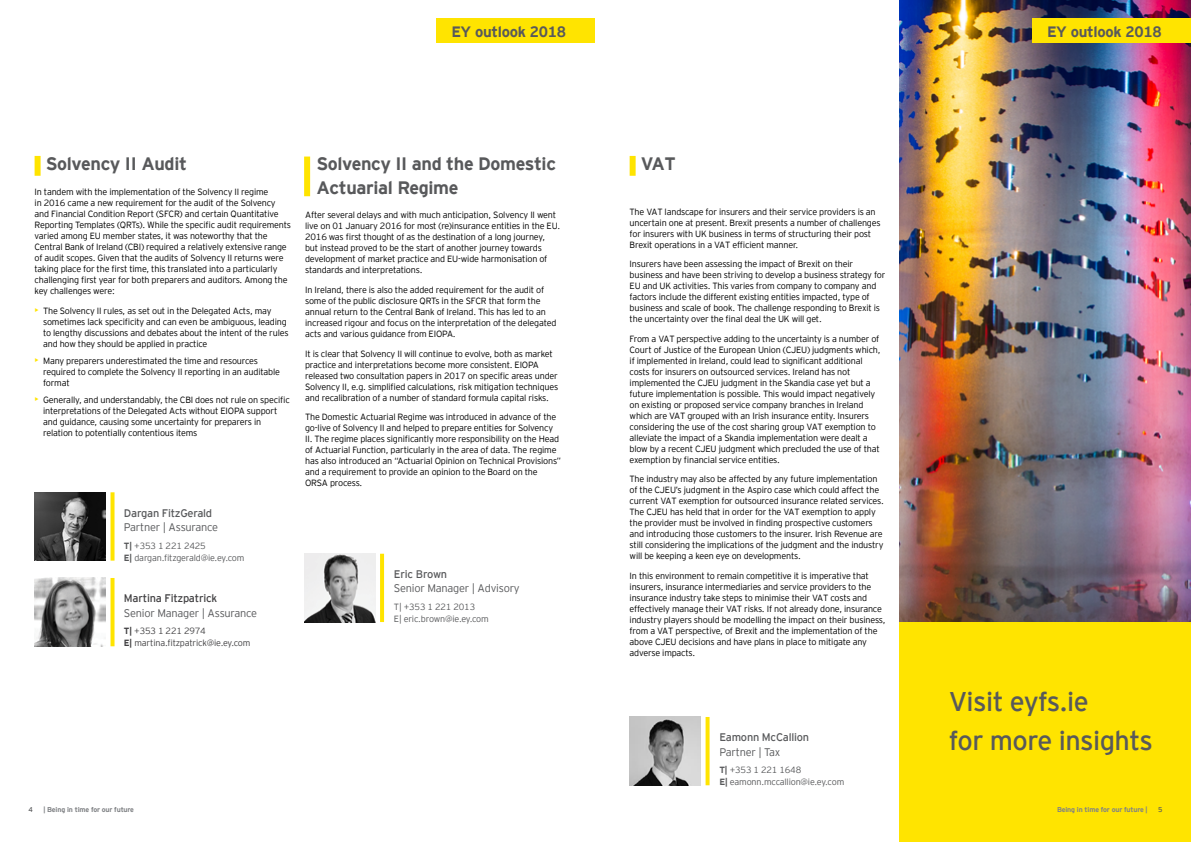
<style>
.page{position:relative;width:1191px;height:842px;background:#fff}
.page>*{position:absolute;margin:0;border:0;box-sizing:border-box;transform-origin:0 0}
.Heading2{font:27px "EY Interstate";letter-spacing:-.02em;color:#58595b}
.Heading2-2{font:700 18px/23.4px "EY Interstate";letter-spacing:-.02em;color:#58595b}
.t1{font:700 15px "EY Interstate";letter-spacing:-.02em;color:#58595b}
.Contact_Name{font:300 11px/14.3px "EY Interstate";letter-spacing:-.02em;color:#58595b}
.Contact_Name-2{font:11px/14.3px "EY Interstate";letter-spacing:-.02em;color:#58595b}
.Body_copy{font:300 9px/11px "EY Interstate";letter-spacing:-.02em;color:#000}
.Contact_Details{font:300 9px/12px "EY Interstate";letter-spacing:-.02em;color:#58595b}
.Contact_Details-2{font:300 9px/12px "EY Interstate";letter-spacing:-.02em;color:#414042}
.t2{font:700 7px "EY Interstate";letter-spacing:-.02em;color:#808285}
.t3{font:7px "EY Interstate";color:#58595b}
.s1{font-size:11px;color:#ffe400}
.s2{font-weight:400}
.s3{font-weight:700}
.s4{font-weight:400;color:#414042}
.s5{font-weight:300}
</style>
<div class="page">
<img style="left:304px;top:554px;width:71px;height:68px">
<svg style="left:380px;top:554px;width:4px;height:68px"></svg>
<img style="left:899px;top:0;width:292px;height:622px">
<div style="left:899px;top:622px;width:292px;height:220px;background:#ffe400"></div>
<div style="left:35px;top:156px;width:6px;height:20px;background:#ffe400"></div>
<div style="left:629px;top:156px;width:6px;height:20px;background:#ffe400"></div>
<div style="left:304px;top:157px;width:6px;height:39px;background:#ffe400"></div>
<div style="left:436px;top:18px;width:159px;height:25px;background:#ffe400"></div>
<div style="left:1032px;top:18px;width:159px;height:25px;background:#ffe400"></div>
<img style="left:35px;top:492px;width:71px;height:69px">
<svg style="left:110px;top:492px;width:4px;height:69px"></svg>
<img style="left:629px;top:717px;width:71px;height:68px">
<svg style="left:705px;top:717px;width:4px;height:68px"></svg>
<img style="left:34px;top:578px;width:71px;height:68px">
<svg style="left:110px;top:578px;width:4px;height:68px"></svg>
<h3 class="t1" style="left:451px;top:21px;width:116px">EY outlook 2018</h3>
<h3 class="t1" style="left:1047px;top:21px;width:116px">EY outlook 2018</h3>
<p class="Heading2-2" style="left:46px;top:151px;width:143px">Solvency II Audit</p>
<p class="Body_copy" style="left:35px;top:186px;width:258px">In tandem with the implementation of the Solvency II regime<br>in 2016 came a new requirement for the audit of the Solvency and Financial Condition Report (SFCR) and certain Quantitative Reporting Templates (QRTs). While the specific audit requirements varied among EU member states, it was noteworthy that the Central Bank of Ireland (CBI) required a relatively extensive range of audit scopes. Given that the audits of Solvency II returns were taking place for the first time, this translated into a particularly challenging first year for both preparers and auditors. Among the key challenges were:</p>
<p class="Body_copy" style="left:43px;top:304px;width:247px;text-indent:-9px"><span class="s1">•</span> The Solvency II rules, as set out in the Delegated Acts, may sometimes lack specificity and can even be ambiguous, leading to lengthy discussions and debates about the intent of the rules and how they should be applied in practice</p>
<p class="Body_copy" style="left:43px;top:354px;width:238px;text-indent:-9px"><span class="s1">•</span> Many preparers underestimated the time and resources required to complete the Solvency II reporting in an auditable format</p>
<p class="Body_copy" style="left:43px;top:393px;width:248px;text-indent:-9px"><span class="s1">•</span> Generally, and understandably, the CBI does not rule on specific interpretations of the Delegated Acts without EIOPA support and guidance, causing some uncertainty for preparers in relation to potentially contentious items</p>
<p class="Contact_Name" style="left:124px;top:505px;width:96px"><span class="s2">Dargan FitzGerald<br></span>Partner | Assurance</p>
<p class="Contact_Details" style="left:124px;top:539px;width:122px"><span class="s3">T|</span> +353 1 221 2425<br><span class="s3">E|</span> dargan.fitzgerald@ie.ey.com</p>
<p class="Contact_Name" style="left:124px;top:591px;width:135px"><span class="s4">Martina Fitzpatrick<br></span>Senior Manager | Assurance</p>
<p class="Contact_Details-2" style="left:124px;top:625px;width:128px"><span class="s3">T|</span> +353 1 221 2974<br><span class="s3">E|</span> martina.fitzpatrick@ie.ey.com</p>
<p class="Heading2-2" style="left:316px;top:151px;width:241px">Solvency II and the Domestic<br>Actuarial Regime</p>
<p class="Body_copy" style="left:305px;top:209px;width:257px">After several delays and with much anticipation, Solvency II went live on 01 January 2016 for most (re)insurance entities in the EU.<br>2016 was first thought of as the destination of a long journey, but instead proved to be the start of another journey towards development of market practice and EU-wide harmonisation of standards and interpretations.</p>
<p class="Body_copy" style="left:305px;top:284px;width:253px">In Ireland, there is also the added requirement for the audit of some of the public disclosure QRTs in the SFCR that form the annual return to the Central Bank of Ireland. This has led to an increased rigour and focus on the interpretation of the delegated acts and various guidance from EIOPA.</p>
<p class="Body_copy" style="left:305px;top:347px;width:255px">It is clear that Solvency II will continue to evolve, both as market practice and interpretations become more consistent. EIOPA released two consultation papers in 2017 on specific areas under Solvency II, e.g. simplified calculations, risk mitigation techniques and recalibration of a number of standard formula capital risks.</p>
<p class="Body_copy" style="left:305px;top:411px;width:257px">The Domestic Actuarial Regime was introduced in advance of the go-live of Solvency II and helped to prepare entities for Solvency II. The regime places significantly more responsibility on the Head of Actuarial Function, particularly in the area of data. The regime has also introduced an “Actuarial Opinion on Technical Provisions” and a requirement to provide an opinion to the Board on the ORSA process.</p>
<p class="Contact_Name" style="left:394px;top:566px;width:127px"><span class="s2">Eric Brown<br></span>Senior Manager | Advisory</p>
<p class="Contact_Details" style="left:394px;top:600px;width:96px">T| +353 1 221 2013<br>E| eric.brown@ie.ey.com</p>
<p class="Heading2-2" style="left:641px;top:151px;width:37px">VAT</p>
<p class="Body_copy" style="left:629px;top:205px;width:252px">The VAT landscape for insurers and their service providers is an uncertain one at present. Brexit presents a number of challenges for insurers with UK business in terms of structuring their post Brexit operations in a VAT efficient manner.</p>
<p class="Body_copy" style="left:629px;top:258px;width:257px">Insurers have been assessing the impact of Brexit on their business and have been striving to develop a business strategy for EU and UK activities. This varies from company to company and factors include the different existing entities impacted, type of business and scale of book. The challenge responding to Brexit is the uncertainty over the final deal the UK will get.</p>
<p class="Body_copy" style="left:629px;top:332px;width:252px">From a VAT perspective adding to the uncertainty is a number of Court of Justice of the European Union (CJEU) judgments which, if implemented in Ireland, could lead to significant additional costs for insurers on outsourced services. Ireland has not implemented the CJEU judgment in the Skandia case yet but a future implementation is possible. This would impact negatively on existing or proposed service company branches in Ireland which are VAT grouped with an Irish insurance entity. Insurers considering the use of the cost sharing group VAT exemption to alleviate the impact of a Skandia implementation were dealt a blow by a recent CJEU judgment which precluded the use of that exemption by financial service entities.</p>
<p class="Body_copy" style="left:629px;top:473px;width:256px">The industry may also be affected by any future implementation of the CJEU’s judgment in the Aspiro case which could affect the current VAT exemption for outsourced insurance related services.<br>The CJEU has held that in order for the VAT exemption to apply the provider must be involved in finding prospective customers and introducing those customers to the insurer. Irish Revenue are still considering the implications of the judgment and the industry will be keeping a keen eye on developments.</p>
<p class="Body_copy" style="left:629px;top:569px;width:257px">In this environment to remain competitive it is imperative that insurers, insurance intermediaries and service providers to the insurance industry take steps to minimise their VAT costs and effectively manage their VAT risks. If not already done, insurance industry players should be modelling the impact on their business, from a VAT perspective, of Brexit and the implementation of the above CJEU decisions and have plans in place to mitigate any adverse impacts.</p>
<p class="Contact_Name-2" style="left:719px;top:730px;width:91px">Eamonn McCallion<br><span class="s5">Partner | Tax</span></p>
<p class="Contact_Details" style="left:719px;top:763px;width:126px"><span class="s3">T|</span> +353 1 221 1648<br><span class="s3">E|</span> eamonn.mccallion@ie.ey.com</p>
<p class="Heading2" style="left:949px;top:682px;width:141px">Visit eyfs.ie</p>
<p class="Heading2" style="left:949px;top:721px;width:205px">for more insights</p>
<p class="t3" style="left:28px;top:804px;width:6px">4</p>
<p class="t2" style="left:43px;top:804px;width:92px">| Being in time for our future</p>
<p class="t2" style="left:1057px;top:804px;width:92px">Being in time for our future |</p>
<p class="t3" style="left:1158px;top:804px;width:6px">5</p>
</div>
